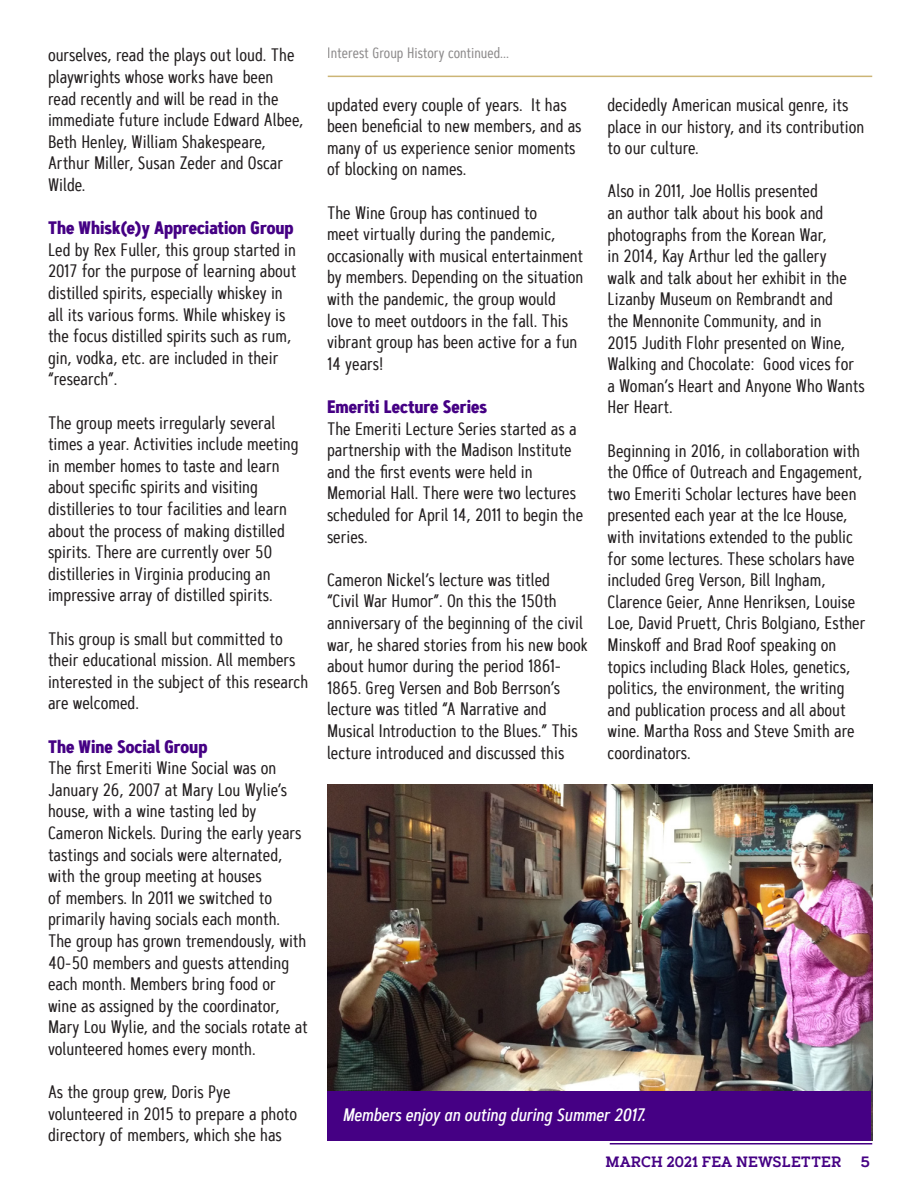
<style>
.page{position:relative;width:918px;height:1188px;background:#fff}
.page>*{position:absolute;margin:0;border:0;box-sizing:border-box;transform-origin:0 0}
.t1{font:18px/21.6px "Artegra Sans Cn";color:#231f20}
.t2{font:700 18px "Artegra Sans Cn";color:#450084}
.t3{font:18px "Artegra Sans Cn Medium It";color:#fff}
.t4{font:15px "Artegra Sans Cn";color:#231f20}
.t5{font:600 15px "Artegra Slab";color:#450084;scale:.92 1}
.t6{font:600 15px "Artegra Slab";color:#450084}
</style>
<div class="page">
<hr style="left:610px;top:1143px;width:262px;height:1px;background:#450084">
<hr style="left:328px;top:76px;width:544px;height:1px;background:#ccb576">
<img style="left:327px;top:784px;width:545px;height:357px">
<div style="left:327px;top:1091px;width:544px;height:50px;background:#450084"></div>
<p class="t1" style="left:48px;top:44px;width:248px">ourselves, read the plays out loud. The</p>
<p class="t4" style="left:328px;top:43px;width:183px">Interest Group History continued...</p>
<p class="t1" style="left:48px;top:66px;width:257px">playwrights whose works have been read recently and will be read in the immediate future include Edward Albee,<br>Beth Henley, William Shakespeare,<br>Arthur Miller, Susan Zeder and Oscar<br>Wilde.</p>
<p class="t2" style="left:48px;top:215px;width:247px">The Whisk(e)y Appreciation Group</p>
<p class="t1" style="left:48px;top:238px;width:250px">Led by Rex Fuller, this group started in 2017 for the purpose of learning about distilled spirits, especially whiskey in all its various forms. While whiskey is the focus distilled spirits such as rum, gin, vodka, etc. are included in their “research”.</p>
<p class="t1" style="left:48px;top:411px;width:252px">The group meets irregularly several times a year. Activities include meeting in member homes to taste and learn about specific spirits and visiting distilleries to tour facilities and learn about the process of making distilled spirits. There are currently over 50 distilleries in Virginia producing an impressive array of distilled spirits.</p>
<p class="t1" style="left:48px;top:627px;width:262px">This group is small but committed to their educational mission. All members interested in the subject of this research are welcomed.</p>
<p class="t2" style="left:48px;top:733px;width:161px">The Wine Social Group</p>
<p class="t1" style="left:48px;top:757px;width:261px">The first Emeriti Wine Social was on January 26, 2007 at Mary Lou Wylie’s house, with a wine tasting led by Cameron Nickels. During the early years tastings and socials were alternated, with the group meeting at houses<br>of members. In 2011 we switched to primarily having socials each month.<br>The group has grown tremendously, with 40-50 members and guests attending each month. Members bring food or wine as assigned by the coordinator, Mary Lou Wylie, and the socials rotate at volunteered homes every month.</p>
<p class="t1" style="left:48px;top:1081px;width:251px">As the group grew, Doris Pye volunteered in 2015 to prepare a photo directory of members, which she has</p>
<p class="t1" style="left:327px;top:93px;width:256px">updated every couple of years. It has been beneficial to new members, and as many of us experience senior moments of blocking on names.</p>
<p class="t1" style="left:327px;top:201px;width:258px">The Wine Group has continued to<br>meet virtually during the pandemic, occasionally with musical entertainment by members. Depending on the situation with the pandemic, the group would love to meet outdoors in the fall. This vibrant group has been active for a fun 14 years!</p>
<p class="t2" style="left:327px;top:393px;width:161px">Emeriti Lecture Series</p>
<p class="t1" style="left:327px;top:417px;width:258px">The Emeriti Lecture Series started as a partnership with the Madison Institute and the first events were held in Memorial Hall. There were two lectures scheduled for April 14, 2011 to begin the series.</p>
<p class="t1" style="left:327px;top:568px;width:263px">Cameron Nickel’s lecture was titled<br>“Civil War Humor”. On this the 150th anniversary of the beginning of the civil war, he shared stories from his new book about humor during the period 1861- 1865. Greg Versen and Bob Berrson’s lecture was titled “A Narrative and Musical Introduction to the Blues.” This lecture introduced and discussed this</p>
<p class="t1" style="left:608px;top:94px;width:258px">decidedly American musical genre, its place in our history, and its contribution to our culture.</p>
<p class="t1" style="left:608px;top:180px;width:259px">Also in 2011, Joe Hollis presented<br>an author talk about his book and photographs from the Korean War,<br>in 2014, Kay Arthur led the gallery<br>walk and talk about her exhibit in the<br>Lizanby Museum on Rembrandt and<br>the Mennonite Community, and in<br>2015 Judith Flohr presented on Wine,<br>Walking and Chocolate: Good vices for a Woman’s Heart and Anyone Who Wants<br>Her Heart.</p>
<p class="t1" style="left:608px;top:439px;width:260px">Beginning in 2016, in collaboration with the Office of Outreach and Engagement, two Emeriti Scholar lectures have been presented each year at the Ice House, with invitations extended to the public for some lectures. These scholars have included Greg Verson, Bill Ingham, Clarence Geier, Anne Henriksen, Louise Loe, David Pruett, Chris Bolgiano, Esther Minskoff and Brad Roof speaking on topics including Black Holes, genetics, politics, the environment, the writing and publication process and all about wine. Martha Ross and Steve Smith are coordinators.</p>
<p class="t3" style="left:342px;top:1102px;width:304px">Members enjoy an outing during Summer 2017.</p>
<p class="t5" style="left:606px;top:1151px;width:258px">MARCH 2021 FEA NEWSLETTER</p>
<p class="t6" style="left:861px;top:1151px;width:11px">5</p>
</div>
